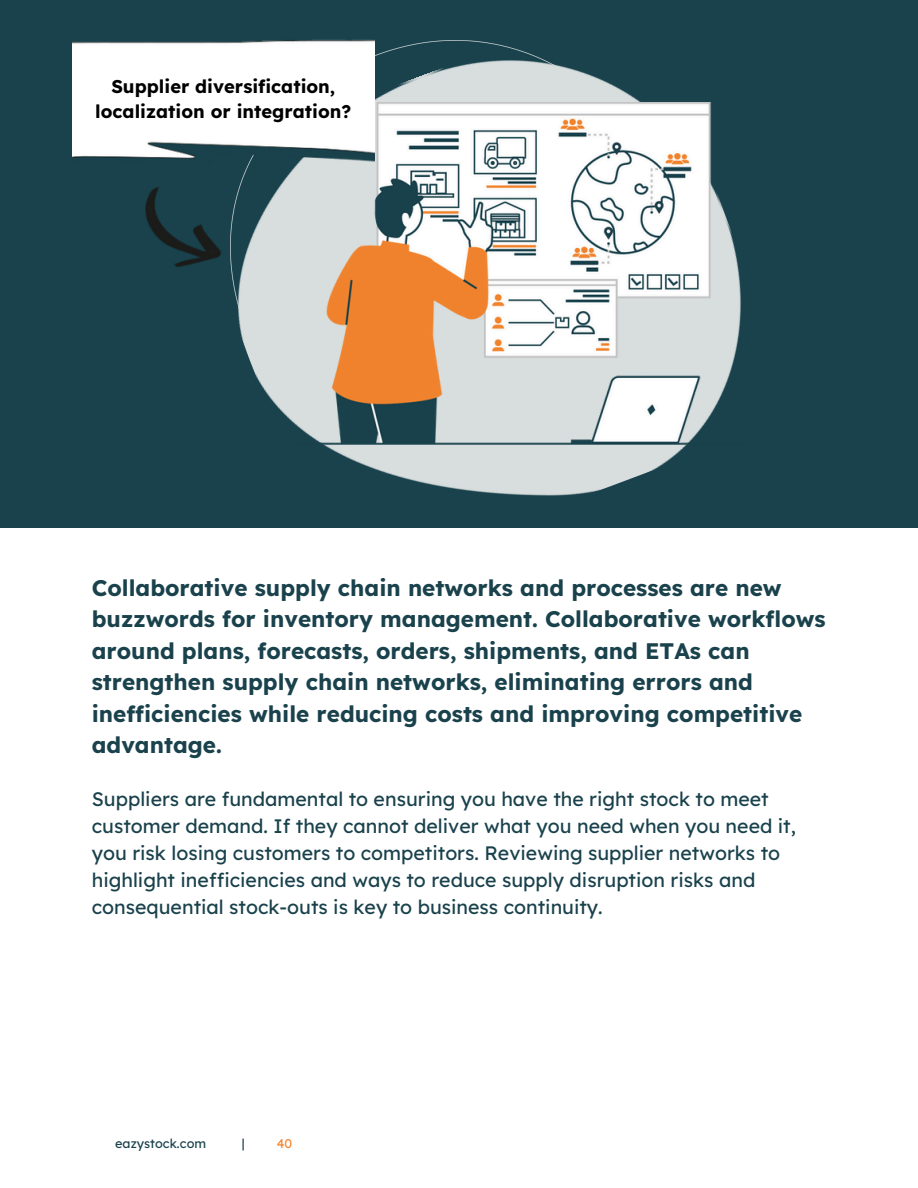
<style>
.page{position:relative;width:918px;height:1188px;background:#fff}
.page>*{position:absolute;margin:0;border:0;box-sizing:border-box;transform-origin:0 0}
.t1{font:700 22.5px/31.5px "Lexend";color:#1a424c}
.t2{font:19.5px/27px "Lexend";color:#1a424c}
.t3{font:700 18.3px/25.3px "Lexend";color:#000;text-align:center}
.t4{font:12.75px "Lexend";color:#1a424c}
.t5{font:12.75px "Lexend";color:#f38630}
</style>
<div class="page">
<div style="left:0;top:0;width:918px;height:527px;background:#1a424c"></div>
<img style="left:177px;top:39px;width:623px;height:489px">
<img style="left:73px;top:40px;width:301px;height:125px">
<img style="left:145px;top:185px;width:86px;height:99px">
<img style="left:295px;top:102px;width:453px;height:342px">
<p class="t3" style="left:95px;top:73px;width:258px">Supplier diversification, localization or integration?</p>
<h1 class="t1" style="left:92px;top:571px;width:735px">Collaborative supply chain networks and processes are new buzzwords for inventory management. Collaborative workflows around plans, forecasts, orders, shipments, and ETAs can strengthen supply chain networks, eliminating errors and inefficiencies while reducing costs and improving competitive advantage.</h1>
<h3 class="t2" style="left:92px;top:785px;width:706px">Suppliers are fundamental to ensuring you have the right stock to meet customer demand. If they cannot deliver what you need when you need it, you risk losing customers to competitors. Reviewing supplier networks to highlight inefficiencies and ways to reduce supply disruption risks and consequential stock-outs is key to business continuity.</h3>
<p class="t4" style="left:115px;top:1135px;width:92px">eazystock.com</p>
<p class="t4" style="left:242px;top:1135px;width:4px">|</p>
<p class="t5" style="left:277px;top:1135px;width:17px">40</p>
</div>
